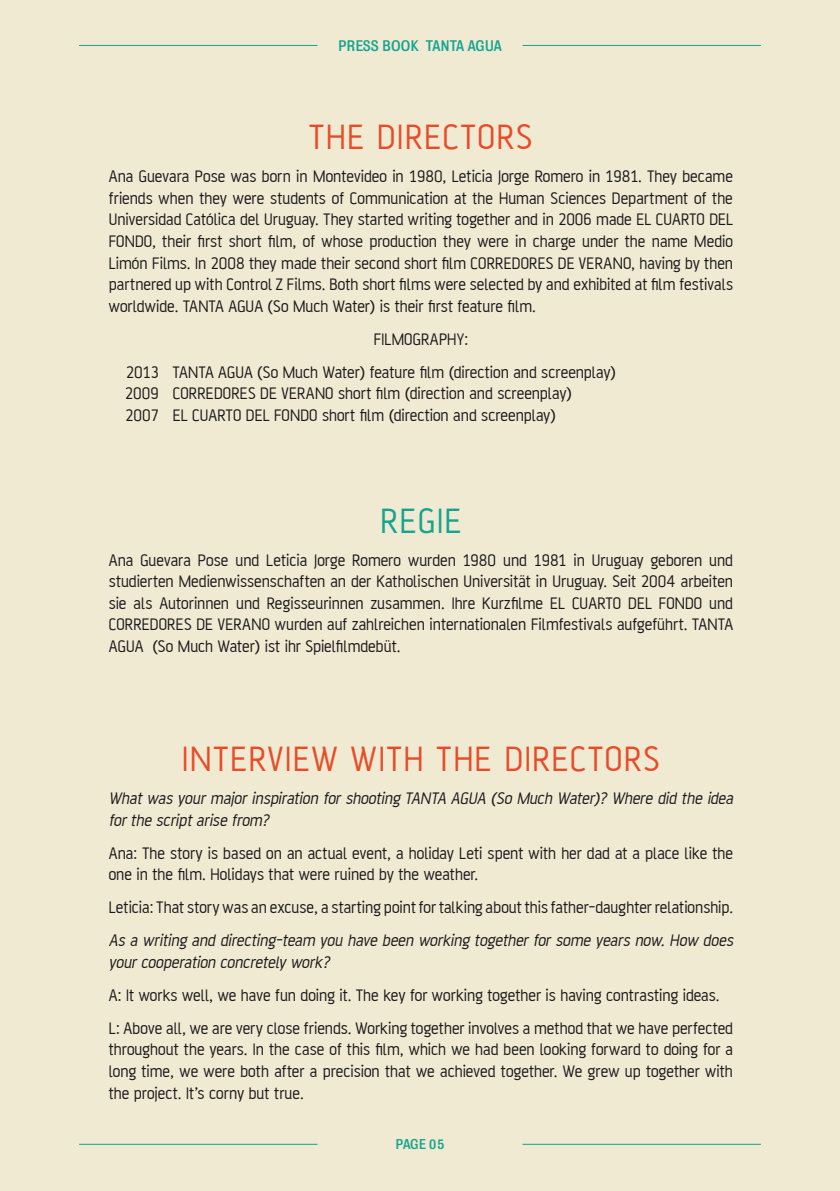
<style>
.page{position:relative;width:840px;height:1191px;background:#fff}
.page>*{position:absolute;margin:0;border:0;box-sizing:border-box;transform-origin:0 0}
.t1{font:38px "AF Battersea";letter-spacing:.06em;color:#e74c2a}
.t2{font:38px "AF Battersea";color:#14a490}
.t3{font:18px/21.6px "AF Battersea";color:#1a171c}
.t4{font:italic 18px/21.6px "AF Battersea";letter-spacing:.005em;color:#1a171c}
.t5{font:14px "Bureau Grot Five Three";color:#14a490}
.t6{font:13px "Bureau Grot Five Three";color:#14a490}
.s1{font-size:12.4px}
</style>
<div class="page">
<div style="left:0;top:0;width:839px;height:1191px;background:#efead1"></div>
<hr style="left:79px;top:45px;width:238px;height:1px;background:#14a490">
<hr style="left:522px;top:45px;width:238px;height:1px;background:#14a490">
<hr style="left:79px;top:1143px;width:238px;height:1px;background:#14a490">
<hr style="left:522px;top:1143px;width:238px;height:1px;background:#14a490">
<p class="t5" style="left:338px;top:37px;width:165px">PRESS BOOK TANTA AGUA</p>
<h1 class="t1" style="left:309px;top:117px;width:224px">THE DIRECTORS</h1>
<p class="t3" style="left:109px;top:165px;width:625px;text-align:justify">Ana Guevara Pose was born in Montevideo in 1980, Leticia Jorge Romero in 1981. They became friends when they were students of Communication at the Human Sciences Department of the Universidad Católica del Uruguay. They started writing together and in 2006 made EL CUARTO DEL FONDO, their first short film, of whose production they were in charge under the name Medio Limón Films. In 2008 they made their second short film CORREDORES DE VERANO, having by then partnered up with Control Z Films. Both short films were selected by and exhibited at film festivals worldwide. TANTA AGUA (So Much Water) is their first feature film.</p>
<p class="t3" style="left:373px;top:328px;width:28px">Filmography</p>
<p class="t3" style="left:126px;top:322px;width:491px;line-height:33px;text-indent:338px">:<br>2013 TANTA AGUA (So Much Water) feature film (direction and screenplay)</p>
<p class="t3" style="left:125px;top:383px;width:448px">2009 CORREDORES DE VERANO short film (direction and screenplay)<br>2007 EL CUARTO DEL FONDO short film (direction and screenplay)</p>
<h1 class="t2" style="left:380px;top:500px;width:79px">regie</h1>
<p class="t3" style="left:109px;top:549px;width:625px;text-align:justify">Ana Guevara Pose und Leticia Jorge Romero wurden 1980 und 1981 in Uruguay geboren und studierten Medienwissenschaften an der Katholischen Universität in Uruguay. Seit 2004 arbeiten sie als Autorinnen und Regisseurinnen zusammen. Ihre Kurzfilme EL CUARTO DEL FONDO und CORREDORES DE VERANO wurden auf zahlreichen internationalen Filmfestivals aufgeführt. TANTA AGUA (So Much Water) ist ihr Spielfilmdebüt.</p>
<h1 class="t1" style="left:182px;top:739px;width:478px">INTERVIEW WITH THE DIRECTORS</h1>
<p class="t4" style="left:109px;top:787px;width:628px">What was your major inspiration for shooting TANTA AGUA (So Much Water)? Where did the idea for the script arise from?</p>
<p class="t3" style="left:109px;top:842px;width:625px">Ana: The story is based on an actual event, a holiday Leti spent with her dad at a place like the one in the film. Holidays that were ruined by the weather.</p>
<p class="t3" style="left:109px;top:896px;width:625px">Leticia: That story was an excuse, a starting point for talking about this father-daughter relationship.</p>
<p class="t4" style="left:109px;top:929px;width:628px">As a writing and directing-team you have been working together for some years now. How does your cooperation concretely work?</p>
<p class="t3" style="left:109px;top:978px;width:625px;line-height:33px">A: It works well, we have fun doing it. The key for working together is having contrasting ideas.<br>L: Above all, we are very close friends. Working together involves a method that we have perfected</p>
<p class="t3" style="left:109px;top:1038px;width:625px;text-align:justify">throughout the years. In the case of this film, which we had been looking forward to doing for a long time, we were both after a precision that we achieved together. We grew up together with the project. It’s corny but true.</p>
<p class="t6" style="left:395px;top:1136px;width:50px">PAGE <span class="s1">05</span></p>
</div>
